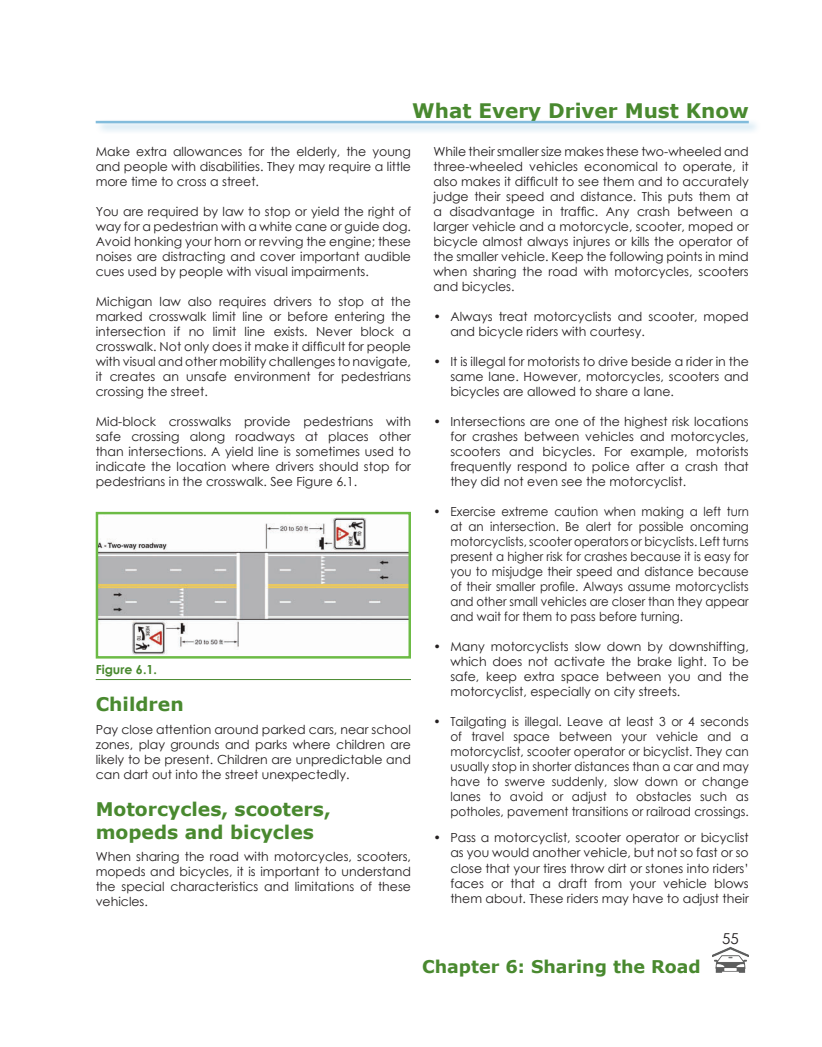
<style>
.page{position:relative;width:822px;height:1047px;background:#fff}
.page>*{position:absolute;margin:0;border:0;box-sizing:border-box;transform-origin:0 0}
.t1{font:700 20px "Verdana";color:#49892f}
.t2{font:700 18.75px/22.5px "Verdana";color:#49892f}
.t3{font:700 17.5px "Verdana";color:#49892f}
.t4{font:15px "Century Gothic";color:#231f20}
.t5{font:12.5px/15px "Century Gothic";color:#231f20;text-align:justify}
.t6{font:12.5px/15px "Century Gothic";color:#231f20;text-align:justify;scale:.94 1}
.t7{font:12.5px/15px "Century Gothic";color:#231f20;text-align:justify;scale:.96 1}
.t8{font:700 12.5px "Century Gothic";color:#49892f}
</style>
<div class="page">
<div style="left:95px;top:118px;width:666px;height:16px;background:#82bcdc;opacity:.75"></div>
<hr style="left:96px;top:121px;width:652px;height:2px;background:#82bcdc">
<hr style="left:96px;top:679px;width:315px;height:1px;background:#49892f">
<img style="left:99px;top:514px;width:309px;height:141px">
<div style="left:96px;top:511px;width:315px;height:147px;border:2px solid #6cbb45"></div>
<img style="left:712px;top:946px;width:36px;height:26px">
<h1 class="t1" style="left:412px;top:97px;width:338px">What Every Driver Must Know</h1>
<p class="t5" style="left:96px;top:143px;width:317px">Make extra allowances for the elderly, the young and people with disabilities. They may require a little more time to cross a street.</p>
<p class="t5" style="left:96px;top:203px;width:317px">You are required by law to stop or yield the right of way for a pedestrian with a white cane or guide dog.<br>Avoid honking your horn or revving the engine; these noises are distracting and cover important audible cues used by people with visual impairments.</p>
<p class="t5" style="left:96px;top:293px;width:317px">Michigan law also requires drivers to stop at the marked crosswalk limit line or before entering the intersection if no limit line exists. Never block a</p>
<p class="t5" style="left:96px;top:338px;width:316px">crosswalk. Not only does it make it difficult for people</p>
<p class="t5" style="left:96px;top:353px;width:317px">with visual and other mobility challenges to navigate, it creates an unsafe environment for pedestrians crossing the street.</p>
<p class="t5" style="left:96px;top:413px;width:317px">Mid-block crosswalks provide pedestrians with safe crossing along roadways at places other than intersections. A yield line is sometimes used to indicate the location where drivers should stop for pedestrians in the crosswalk. See Figure 6.1.</p>
<p class="t8" style="left:96px;top:659px;width:63px">Figure 6.1.</p>
<p class="t2" style="left:96px;top:692px;width:89px">Children</p>
<p class="t5" style="left:96px;top:721px;width:317px">Pay close attention around parked cars, near school zones, play grounds and parks where children are likely to be present. Children are unpredictable and can dart out into the street unexpectedly.</p>
<p class="t2" style="left:96px;top:797px;width:236px">Motorcycles, scooters, mopeds and bicycles</p>
<p class="t5" style="left:96px;top:848px;width:317px">When sharing the road with motorcycles, scooters, mopeds and bicycles, it is important to understand the special characteristics and limitations of these vehicles.</p>
<p class="t5" style="left:433px;top:143px;width:317px">While their smaller size makes these two-wheeled and three-wheeled vehicles economical to operate, it</p>
<p class="t5" style="left:433px;top:173px;width:317px">also makes it difficult to see them and to accurately</p>
<p class="t5" style="left:433px;top:188px;width:316px">judge their speed and distance. This puts them at</p>
<p class="t5" style="left:433px;top:203px;width:316px">a disadvantage in traffic. Any crash between a</p>
<p class="t5" style="left:433px;top:218px;width:317px">larger vehicle and a motorcycle, scooter, moped or bicycle almost always injures or kills the operator of the smaller vehicle. Keep the following points in mind when sharing the road with motorcycles, scooters and bicycles.</p>
<p class="t5" style="left:450px;top:308px;width:300px;text-indent:-17px">• Always treat motorcyclists and scooter, moped and bicycle riders with courtesy.</p>
<p class="t5" style="left:450px;top:353px;width:300px;text-indent:-17px">• It is illegal for motorists to drive beside a rider in the same lane. However, motorcycles, scooters and bicycles are allowed to share a lane.</p>
<p class="t5" style="left:450px;top:413px;width:300px;text-indent:-17px">• Intersections are one of the highest risk locations for crashes between vehicles and motorcycles, scooters and bicycles. For example, motorists frequently respond to police after a crash that they did not even see the motorcyclist.</p>
<p class="t6" style="left:450px;top:503px;width:319px;text-indent:-17px">• Exercise extreme caution when making a left turn at an intersection. Be alert for possible oncoming motorcyclists, scooter operators or bicyclists. Left turns present a higher risk for crashes because it is easy for you to misjudge their speed and distance because</p>
<p class="t6" style="left:450px;top:578px;width:319px">of their smaller profile. Always assume motorcyclists</p>
<p class="t6" style="left:450px;top:593px;width:319px">and other small vehicles are closer than they appear and wait for them to pass before turning.</p>
<p class="t5" style="left:450px;top:638px;width:300px;text-indent:-17px">• Many motorcyclists slow down by downshifting, which does not activate the brake light. To be safe, keep extra space between you and the motorcyclist, especially on city streets.</p>
<p class="t7" style="left:450px;top:713px;width:312px;text-indent:-17px">• Tailgating is illegal. Leave at least 3 or 4 seconds of travel space between your vehicle and a motorcyclist, scooter operator or bicyclist. They can usually stop in shorter distances than a car and may have to swerve suddenly, slow down or change lanes to avoid or adjust to obstacles such as potholes, pavement transitions or railroad crossings.</p>
<p class="t5" style="left:450px;top:830px;width:300px;text-indent:-17px">• Pass a motorcyclist, scooter operator or bicyclist as you would another vehicle, but not so fast or so close that your tires throw dirt or stones into riders’ faces or that a draft from your vehicle blows them about. These riders may have to adjust their</p>
<p class="t4" style="left:721px;top:927px;width:18px">55</p>
<h3 class="t3" style="left:422px;top:953px;width:280px">Chapter 6: Sharing the Road</h3>
</div>
